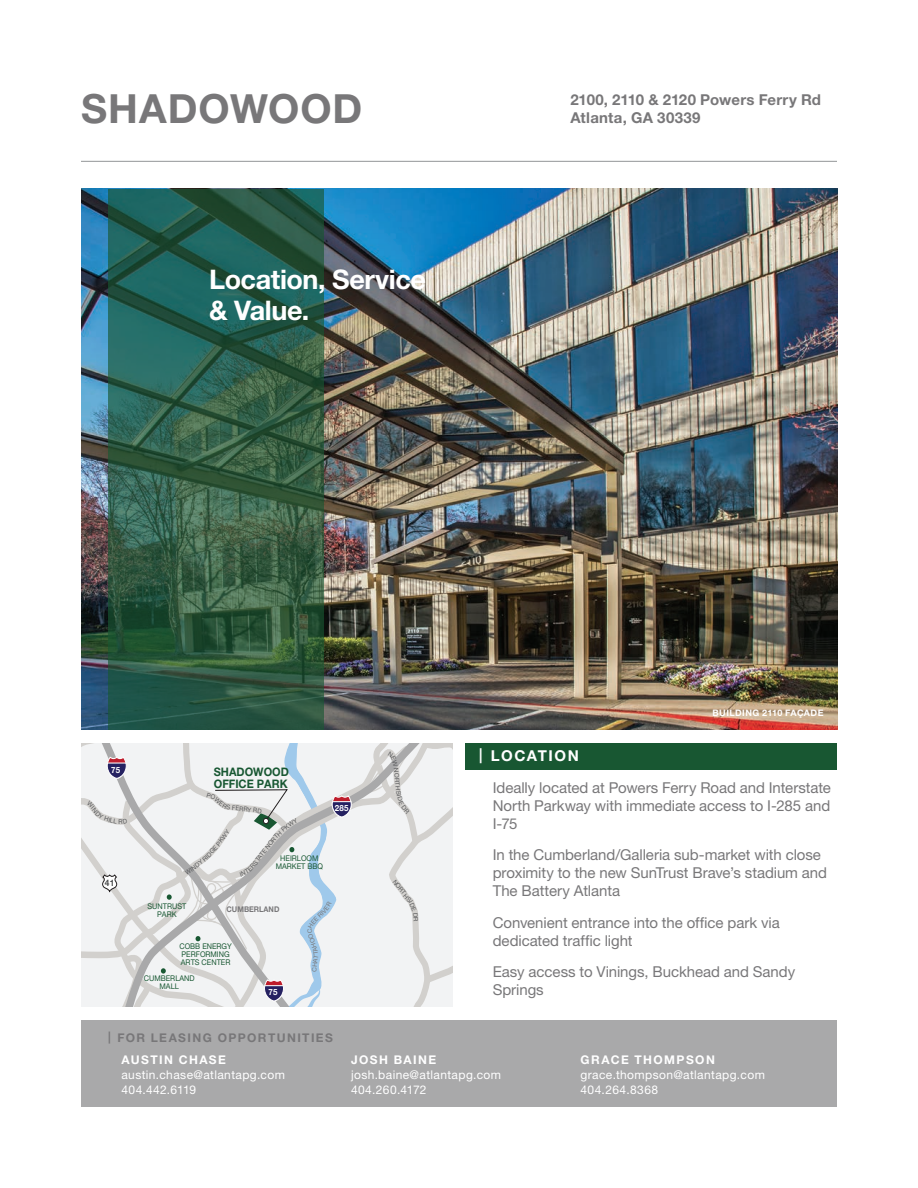
<style>
.page{position:relative;width:918px;height:1188px;background:#fff}
.page>*{position:absolute;margin:0;border:0;box-sizing:border-box;transform-origin:0 0}
.t1{font:700 40.2px "Helvetica Neue LT Std";letter-spacing:.025em;color:#787779}
.t2{font:700 27px/31.5px "Helvetica Neue LT Std";letter-spacing:-.015em;color:#fff}
.t3{font:15px/18px "Helvetica Neue LT Std";letter-spacing:-.005em;color:#787779}
.t4{font:700 15px/18px "Helvetica Neue LT Std";letter-spacing:.015em;color:#787779}
.t5{font:700 15px "Helvetica Neue LT Std";letter-spacing:.105em;color:#fff}
.t6{font:12px/15px "Helvetica Neue LT Std";letter-spacing:.035em;color:#fff}
.t7{font:700 12px "Helvetica Neue LT Std";letter-spacing:.12em;color:#fff}
.t8{font:700 12px "Helvetica Neue LT Std";letter-spacing:.12em;color:#787779}
.t9{font:700 11.7px/11.7px "Helvetica Neue LT Std";color:#185732;scale:.94 1}
.t10{font:700 9px "Helvetica Neue LT Std";letter-spacing:.045em;color:#fff}
.t11{font:700 8.85px "Helvetica Neue";color:#4b4d4e;scale:.94 1}
.t12{font:700 8.4px "Helvetica Neue";letter-spacing:.03em;color:#fff;scale:.94 1}
.t13{font:7.8px/7.8px "Helvetica Neue LT Std";color:#185732;text-align:center;scale:.94 1}
.t14{font:700 7.8px "Helvetica Neue LT Std";color:#787779;scale:.94 1}
.t15{font:6.3px "Helvetica Neue LT Std";color:#57585a}
</style>
<div class="page">
<div style="left:81px;top:1020px;width:756px;height:87px;background:#a9a9aa"></div>
<hr style="left:81px;top:161px;width:756px;height:1px;background:#939598">
<img style="left:81px;top:189px;width:756px;height:541px">
<div style="left:466px;top:743px;width:371px;height:27px;background:#185732"></div>
<svg style="left:108px;top:189px;width:216px;height:541px;background:#2d5d49"></svg>
<svg style="left:81px;top:743px;width:371px;height:264px"></svg>
<h1 class="t1" style="left:81px;top:84px;width:283px">SHADOWOOD</h1>
<h2 class="t2" style="left:209px;top:263px;width:218px">Location, Service &amp; Value.</h2>
<p class="t4" style="left:570px;top:90px;width:252px">2100, 2110 &amp; 2120 Powers Ferry Rd<br>Atlanta, GA 30339</p>
<p class="t12" style="left:111px;top:763px;width:11px">75</p>
<p class="t11" style="left:105px;top:876px;width:12px">41</p>
<p class="t9" style="left:214px;top:766px;width:81px">SHADOWOOD<br>OFFICE PARK</p>
<p class="t12" style="left:335px;top:801px;width:16px">285</p>
<p class="t15" style="left:256px;top:856px;width:19px;rotate:-52deg">ATE N</p>
<p class="t13" style="left:276px;top:854px;width:52px">HEIRLOOM<br>MARKET BBQ</p>
<p class="t13" style="left:148px;top:903px;width:43px">SUNTRUST</p>
<p class="t14" style="left:227px;top:905px;width:58px">CUMBERLAND</p>
<p class="t13" style="left:157px;top:910px;width:22px">PARK</p>
<p class="t13" style="left:179px;top:943px;width:57px;text-align:left">COBB ENERGY<br>PERFORMING<br>ARTS CENTER</p>
<p class="t13" style="left:144px;top:974px;width:55px">CUMBERLAND<br>MALL</p>
<p class="t12" style="left:268px;top:986px;width:11px">75</p>
<p class="t8" style="left:108px;top:1031px;width:227px">| FOR LEASING OPPORTUNITIES</p>
<p class="t10" style="left:713px;top:707px;width:112px">BUILDING 2110 FAÇADE</p>
<p class="t5" style="left:479px;top:747px;width:101px">| LOCATION</p>
<p class="t3" style="left:493px;top:778px;width:340px;text-align:justify">Ideally located at Powers Ferry Road and Interstate North Parkway with immediate access to I-285 and I-75</p>
<p class="t3" style="left:493px;top:846px;width:336px">In the Cumberland/Galleria sub-market with close proximity to the new SunTrust Brave’s stadium and<br>The Battery Atlanta</p>
<p class="t3" style="left:493px;top:913px;width:288px">Convenient entrance into the office park via dedicated traffic light</p>
<p class="t3" style="left:493px;top:963px;width:304px">Easy access to Vinings, Buckhead and Sandy<br>Springs</p>
<p class="t7" style="left:122px;top:1052px;width:106px">AUSTIN CHASE</p>
<p class="t6" style="left:122px;top:1067px;width:165px">austin.chase@atlantapg.com<br>404.442.6119</p>
<p class="t7" style="left:351px;top:1052px;width:87px">JOSH BAINE</p>
<p class="t6" style="left:351px;top:1067px;width:152px">josh.baine@atlantapg.com<br>404.260.4172</p>
<p class="t7" style="left:580px;top:1052px;width:136px">GRACE THOMPSON</p>
<p class="t6" style="left:580px;top:1067px;width:186px">grace.thompson@atlantapg.com<br>404.264.8368</p>
</div>
